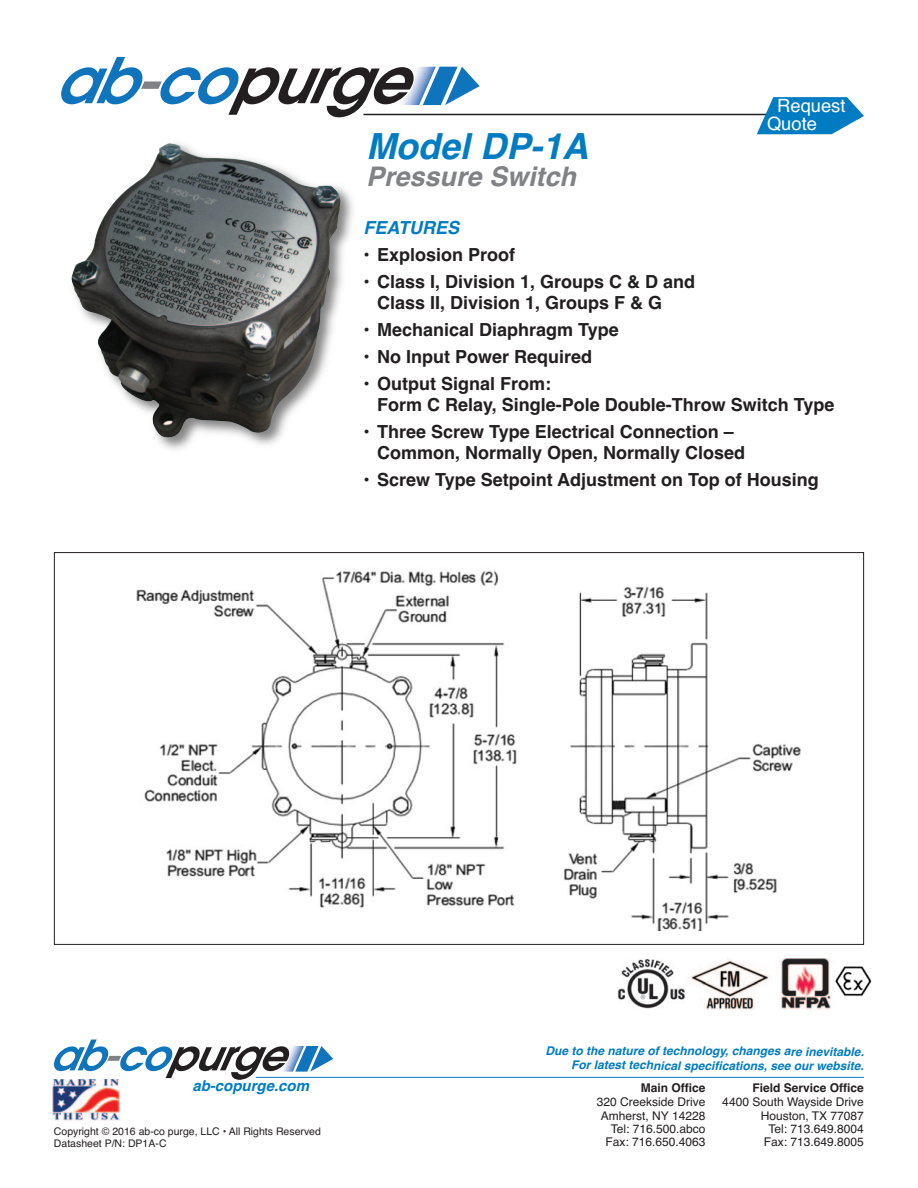
<style>
.page{position:relative;width:918px;height:1188px;background:#fff}
.page>*{position:absolute;margin:0;border:0;box-sizing:border-box;transform-origin:0 0}
.t1{font:italic 700 36px "Helvetica";color:#007cc2}
.t2{font:italic 700 27px "Helvetica";color:#808285}
.t3{font:18.3px "Helvetica";color:#fff}
.t4{font:700 18px "Helvetica";color:#231f20}
.t5{font:italic 700 18px "Helvetica";color:#007cc2}
.t6{font:italic 700 15px "Helvetica";color:#007cc2}
.t7{font:12px "Helvetica";color:#231f20}
.t8{font:italic 700 12px "Helvetica";color:#007cc2}
.t9{font:700 12px "Helvetica";color:#231f20}
.t10{font:10.5px "Helvetica";color:#231f20}
</style>
<div class="page">
<img style="left:416px;top:67px;width:7px;height:38px">
<svg style="left:61px;top:57px;width:355px;height:60px"></svg>
<svg style="left:423px;top:67px;width:57px;height:38px"></svg>
<img style="left:157px;top:187px;width:196px;height:263px">
<img style="left:71px;top:143px;width:270px;height:295px">
<hr style="left:363px;top:114px;width:433px;height:1px;background:#231f20">
<svg style="left:757px;top:97px;width:107px;height:37px"></svg>
<img style="left:136px;top:571px;width:665px;height:360px">
<svg style="left:54px;top:1040px;width:279px;height:40px"></svg>
<hr style="left:256px;top:1077px;width:608px;height:1px;background:#007cc2">
<img style="left:618px;top:958px;width:213px;height:51px">
<img style="left:835px;top:966px;width:37px;height:30px">
<img style="left:52px;top:1080px;width:67px;height:40px">
<p class="t1" style="left:366px;top:133px;width:224px">Model DP-1A</p>
<p class="t2" style="left:366px;top:167px;width:212px">Pressure Switch</p>
<p class="t3" style="left:777px;top:99px;width:70px">Request</p>
<p class="t3" style="left:767px;top:117px;width:51px">Quote</p>
<p class="t5" style="left:364px;top:221px;width:97px">FEATURES</p>
<p class="t4" style="left:364px;top:248px;width:153px">• Explosion Proof</p>
<p class="t4" style="left:364px;top:275px;width:333px">• Class I, Division 1, Groups C &amp; D and</p>
<p class="t4" style="left:377px;top:296px;width:287px">Class II, Division 1, Groups F &amp; G</p>
<p class="t4" style="left:364px;top:323px;width:257px">• Mechanical Diaphragm Type</p>
<p class="t4" style="left:364px;top:350px;width:230px">• No Input Power Required</p>
<p class="t4" style="left:364px;top:377px;width:189px">• Output Signal From:</p>
<p class="t4" style="left:377px;top:398px;width:459px">Form C Relay, Single-Pole Double-Throw Switch Type</p>
<p class="t4" style="left:364px;top:425px;width:372px">• Three Screw Type Electrical Connection –</p>
<p class="t4" style="left:377px;top:446px;width:370px">Common, Normally Open, Normally Closed</p>
<p class="t4" style="left:364px;top:473px;width:457px">• Screw Type Setpoint Adjustment on Top of Housing</p>
<p class="t8" style="left:545px;top:1047px;width:320px">Due to the nature of technology, changes are inevitable.</p>
<p class="t8" style="left:571px;top:1061px;width:294px">For latest technical specifications, see our website.</p>
<p class="t6" style="left:192px;top:1080px;width:118px">ab-copurge.com</p>
<p class="t9" style="left:641px;top:1083px;width:66px">Main Office</p>
<p class="t7" style="left:597px;top:1097px;width:110px">320 Creekside Drive</p>
<p class="t7" style="left:601px;top:1112px;width:106px">Amherst, NY 14228</p>
<p class="t7" style="left:611px;top:1124px;width:96px">Tel: 716.500.abco</p>
<p class="t7" style="left:605px;top:1137px;width:102px">Fax: 716.650.4063</p>
<p class="t10" style="left:54px;top:1127px;width:269px">Copyright © 2016 ab-co purge, LLC • All Rights Reserved</p>
<p class="t10" style="left:54px;top:1139px;width:114px">Datasheet P/N: DP1A-C</p>
<p class="t9" style="left:753px;top:1083px;width:113px">Field Service Office</p>
<p class="t7" style="left:722px;top:1097px;width:143px">4400 South Wayside Drive</p>
<p class="t7" style="left:761px;top:1112px;width:105px">Houston, TX 77087</p>
<p class="t7" style="left:769px;top:1125px;width:97px">Tel: 713.649.8004</p>
<p class="t7" style="left:764px;top:1137px;width:102px">Fax: 713.649.8005</p>
</div>
